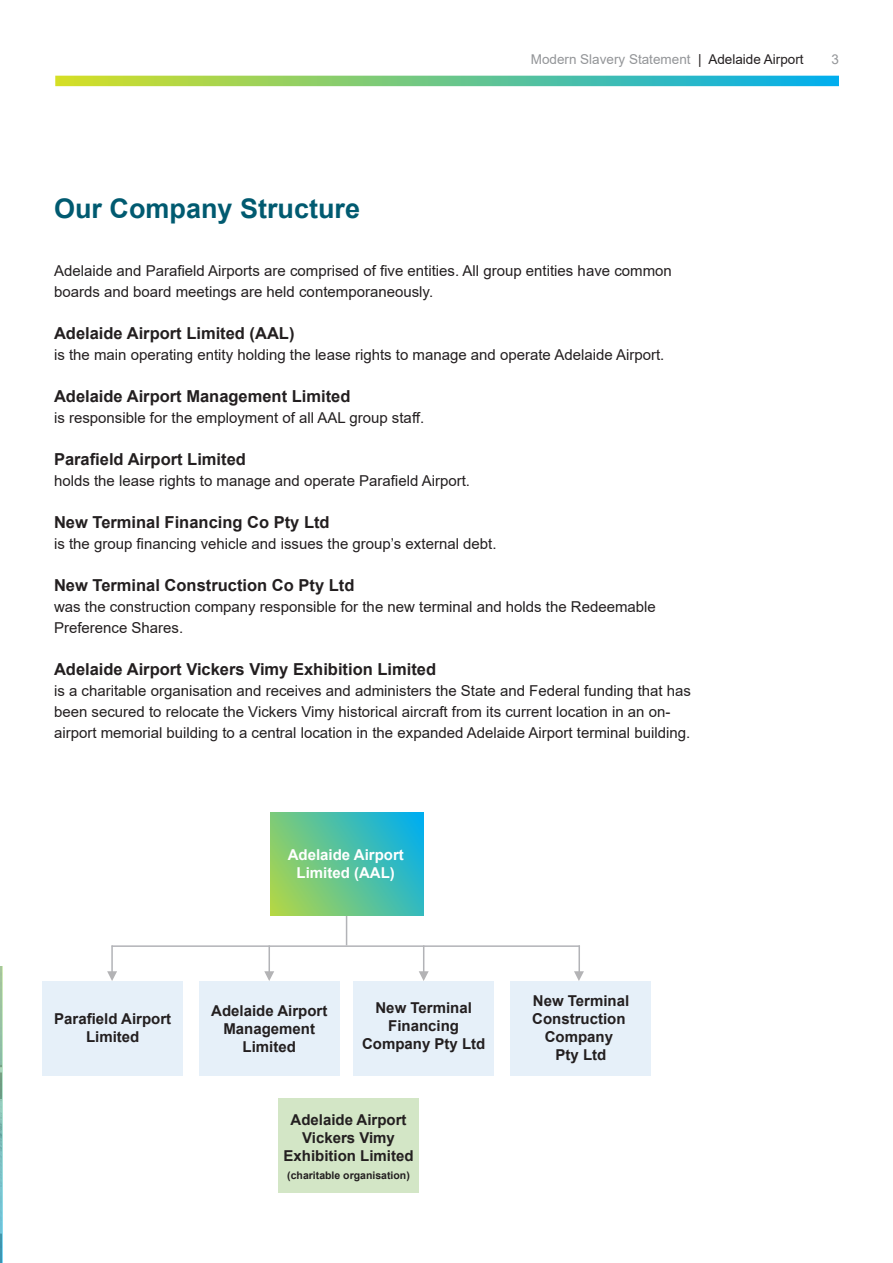
<style>
.page{position:relative;width:893px;height:1263px;background:#fff}
.page>*{position:absolute;margin:0;border:0;box-sizing:border-box;transform-origin:0 0}
.t1{font:700 27px "Arial";color:#005a70}
.t2{font:700 16.5px "Arial";color:#231f20}
.t3{font:15px/21px "Arial";color:#231f20}
.t4{font:700 15px/18px "Arial";color:#231f20;text-align:center}
.t5{font:700 15px "Arial";color:#fff}
.t6{font:13.5px "Arial";color:#939598}
.t7{font:700 10.5px "Arial";color:#231f20}
.s1{color:#231f20}
</style>
<div class="page">
<svg style="left:55px;top:76px;width:784px;height:10px;background:#6ac689"></svg>
<hr style="left:112px;top:945px;width:468px;height:2px;background:#b2b3b7">
<hr style="left:111px;top:945px;width:2px;height:28px;background:#b2b3b7">
<hr style="left:268px;top:945px;width:2px;height:28px;background:#b2b3b7">
<hr style="left:578px;top:945px;width:2px;height:28px;background:#b2b3b7">
<svg style="left:107px;top:971px;width:10px;height:10px"></svg>
<svg style="left:264px;top:971px;width:10px;height:10px"></svg>
<svg style="left:419px;top:945px;width:10px;height:36px"></svg>
<svg style="left:574px;top:971px;width:10px;height:10px"></svg>
<div style="left:43px;top:981px;width:140px;height:94px;background:#e6f0f9"></div>
<div style="left:199px;top:981px;width:140px;height:94px;background:#e6f0f9"></div>
<div style="left:354px;top:981px;width:140px;height:94px;background:#e6f0f9"></div>
<div style="left:510px;top:981px;width:140px;height:94px;background:#e6f0f9"></div>
<div style="left:278px;top:1098px;width:141px;height:94px;background:#d3e6c6"></div>
<hr style="left:346px;top:912px;width:1px;height:33px;background:#b2b3b7">
<svg style="left:270px;top:812px;width:153px;height:103px;background:#58c29a"></svg>
<svg style="left:0;top:966px;width:2px;height:297px"></svg>
<p class="t1" style="left:54px;top:190px;width:308px">Our Company Structure</p>
<p class="t6" style="left:531px;top:50px;width:274px">Modern Slavery Statement <span class="s1">| Adelaide Airport</span></p>
<p class="t6" style="left:831px;top:50px;width:9px">3</p>
<p class="t3" style="left:54px;top:260px;width:619px">Adelaide and Parafield Airports are comprised of five entities. All group entities have common boards and board meetings are held contemporaneously.</p>
<p class="t2" style="left:54px;top:321px;width:242px">Adelaide Airport Limited (AAL)</p>
<p class="t3" style="left:54px;top:344px;width:612px">is the main operating entity holding the lease rights to manage and operate Adelaide Airport.</p>
<p class="t2" style="left:54px;top:384px;width:298px">Adelaide Airport Management Limited</p>
<p class="t3" style="left:54px;top:407px;width:372px">is responsible for the employment of all AAL group staff.</p>
<p class="t2" style="left:54px;top:447px;width:193px">Parafield Airport Limited</p>
<p class="t3" style="left:54px;top:470px;width:418px">holds the lease rights to manage and operate Parafield Airport.</p>
<p class="t2" style="left:54px;top:510px;width:277px">New Terminal Financing Co Pty Ltd</p>
<p class="t3" style="left:54px;top:533px;width:444px">is the group financing vehicle and issues the group’s external debt.</p>
<p class="t2" style="left:54px;top:573px;width:302px">New Terminal Construction Co Pty Ltd</p>
<p class="t3" style="left:54px;top:596px;width:603px">was the construction company responsible for the new terminal and holds the Redeemable<br>Preference Shares.</p>
<p class="t2" style="left:54px;top:657px;width:384px">Adelaide Airport Vickers Vimy Exhibition Limited</p>
<p class="t3" style="left:54px;top:680px;width:638px">is a charitable organisation and receives and administers the State and Federal funding that has been secured to relocate the Vickers Vimy historical aircraft from its current location in an on&shy;airport memorial building to a central location in the expanded Adelaide Airport terminal building.</p>
<p class="t5" style="left:288px;top:844px;width:118px">Adelaide Airport</p>
<p class="t5" style="left:297px;top:862px;width:100px">Limited (AAL)</p>
<p class="t4" style="left:54px;top:1010px;width:118px">Parafield Airport<br>Limited</p>
<p class="t4" style="left:211px;top:1002px;width:118px">Adelaide Airport<br>Management</p>
<p class="t4" style="left:243px;top:1038px;width:55px">Limited</p>
<p class="t4" style="left:375px;top:999px;width:98px">New Terminal</p>
<p class="t4" style="left:388px;top:1017px;width:72px">Financing</p>
<p class="t4" style="left:362px;top:1035px;width:125px">Company Pty Ltd</p>
<p class="t4" style="left:290px;top:1110px;width:118px">Adelaide Airport<br>Vickers Vimy</p>
<p class="t4" style="left:284px;top:1146px;width:132px">Exhibition Limited</p>
<p class="t7" style="left:287px;top:1168px;width:124px">(charitable organisation)</p>
<p class="t4" style="left:533px;top:992px;width:98px">New Terminal</p>
<p class="t4" style="left:532px;top:1010px;width:95px">Construction</p>
<p class="t4" style="left:545px;top:1028px;width:70px">Company</p>
<p class="t4" style="left:556px;top:1046px;width:52px">Pty Ltd</p>
</div>
